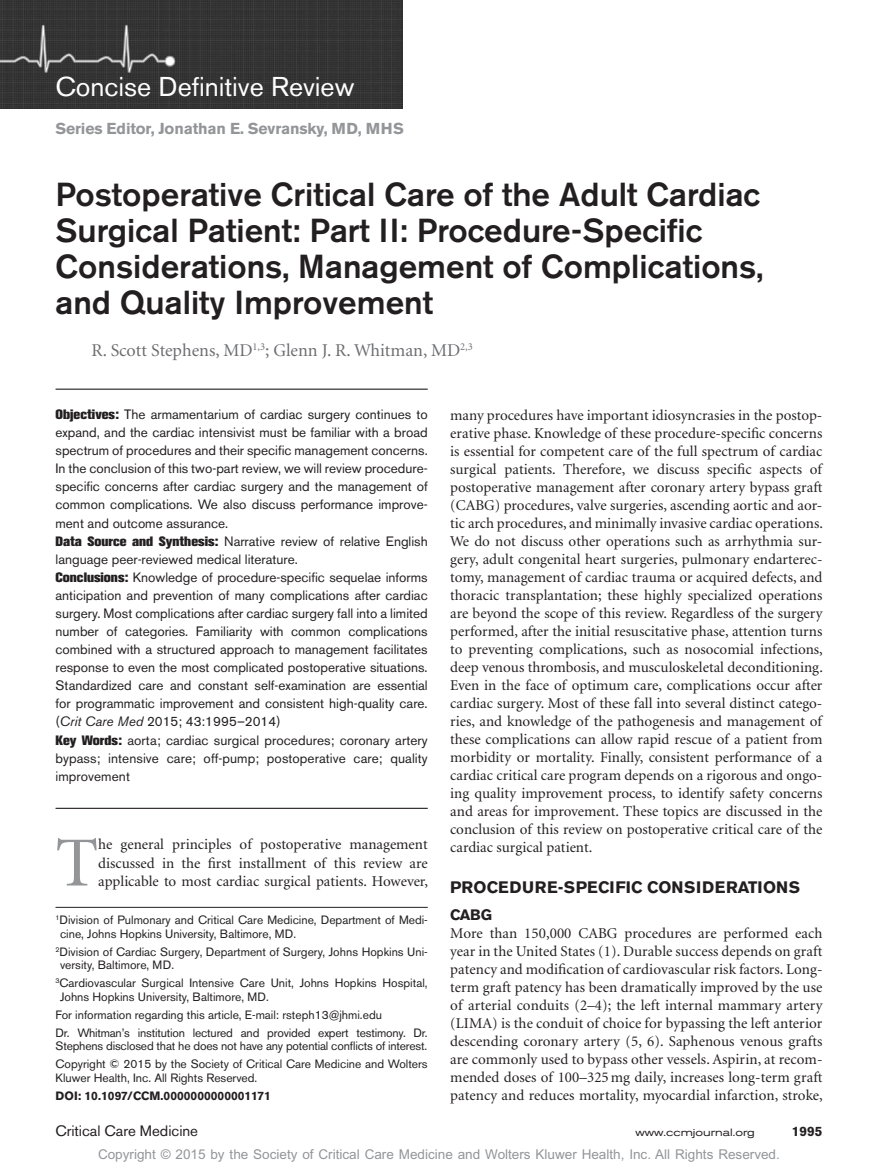
<style>
.page{position:relative;width:878px;height:1175px;background:#fff}
.page>*{position:absolute;margin:0;border:0;box-sizing:border-box;transform-origin:0 0}
.t1{font:70.35px "Minion";color:#939598}
.t2{font:500 33px/36px "Akzidenz Grotesk BE";color:#231f20}
.t3{font:27px "Akzidenz Grotesk BE";color:#fff}
.t4{font:18px "Minion";color:#6c6d70}
.t5{font:700 16.5px "Akzidenz Grotesk BE";letter-spacing:.02em;color:#231f20}
.t6{font:700 15.75px "Akzidenz Grotesk BE";letter-spacing:-.01em;color:#939598}
.t7{font:15px/18px "Minion";color:#231f20;text-align:justify}
.t8{font:15px "Akzidenz Grotesk BE";color:#231f20}
.t9{font:700 15px "Akzidenz Grotesk BE";color:#231f20}
.t10{font:13.5px/18.1px "Akzidenz Grotesk BE";color:#231f20}
.t11{font:13.5px "Arial MT Std";color:#939598}
.t12{font:700 13.5px "Akzidenz Grotesk BE";color:#231f20}
.t13{font:12px/13.5px "Akzidenz Grotesk BE";color:#231f20}
.t14{font:700 12px "Akzidenz Grotesk BE";color:#231f20}
.t15{font:expanded 10.5px "Akzidenz Grotesk BE";color:#231f20}
.s1{font-weight:800}
.s2{font-style:italic}
</style>
<div class="page">
<img style="left:0;top:0;width:403px;height:108px">
<hr style="left:56px;top:388px;width:372px;height:2px;background:#231f20">
<hr style="left:56px;top:807px;width:372px;height:2px;background:#231f20">
<hr style="left:56px;top:907px;width:372px;height:1px;background:#231f20">
<h3 class="t3" style="left:56px;top:70px;width:300px">Concise Definitive Review</h3>
<p class="t6" style="left:56px;top:119px;width:350px">Series Editor, Jonathan E. Sevransky, MD, MHS</p>
<h2 class="t2" style="left:56px;top:176px;width:709px">Postoperative Critical Care of the Adult Cardiac Surgical Patient: Part II: Procedure-Specific Considerations, Management of Complications, and Quality Improvement</h2>
<p class="t4" style="left:92px;top:342px;width:383px">R. Scott Stephens, MD<sup>1,3</sup>; Glenn J. R. Whitman, MD<sup>2,3</sup></p>
<p class="t10" style="left:56px;top:405px;width:374px"><span class="s1">Objectives:</span> The armamentarium of cardiac surgery continues to expand, and the cardiac intensivist must be familiar with a broad spectrum of procedures and their specific management concerns.<br>In the conclusion of this two-part review, we will review procedure&shy;specific concerns after cardiac surgery and the management of common complications. We also discuss performance improve&shy;ment and outcome assurance.<br><span class="s1">Data Source and Synthesis:</span> Narrative review of relative English language peer-reviewed medical literature.<br><span class="s1">Conclusions:</span> Knowledge of procedure-specific sequelae informs anticipation and prevention of many complications after cardiac surgery. Most complications after cardiac surgery fall into a limited number of categories. Familiarity with common complications combined with a structured approach to management facilitates response to even the most complicated postoperative situations.<br>Standardized care and constant self-examination are essential for programmatic improvement and consistent high-quality care. (<span class="s2">Crit Care Med</span> 2015; 43:1995–2014)<br><span class="s1">Key Words:</span> aorta; cardiac surgical procedures; coronary artery bypass; intensive care; off-pump; postoperative care; quality improvement</p>
<h1 class="t1" style="left:56px;top:828px;width:44px">T</h1>
<p class="t7" style="left:98px;top:836px;width:331px">he general principles of postoperative management discussed in the first installment of this review are applicable to most cardiac surgical patients. However,</p>
<p class="t13" style="left:60px;top:913px;width:369px;text-indent:-4px"><sup>1</sup>Division of Pulmonary and Critical Care Medicine, Department of Medi&shy;cine, Johns Hopkins University, Baltimore, MD.</p>
<p class="t13" style="left:60px;top:944px;width:369px;text-indent:-4px"><sup>2</sup>Division of Cardiac Surgery, Department of Surgery, Johns Hopkins Uni&shy;versity, Baltimore, MD.</p>
<p class="t13" style="left:60px;top:976px;width:369px;text-indent:-4px"><sup>3</sup>Cardiovascular Surgical Intensive Care Unit, Johns Hopkins Hospital,<br>Johns Hopkins University, Baltimore, MD.</p>
<p class="t13" style="left:55px;top:1005px;width:374px;line-height:18px">For information regarding this article, E-mail: rsteph13@jhmi.edu<br>Dr. Whitman’s institution lectured and provided expert testimony. Dr.</p>
<p class="t13" style="left:55px;top:1037px;width:373px;line-height:18.1px">Stephens disclosed that he does not have any potential conflicts of interest.<br>Copyright © 2015 by the Society of Critical Care Medicine and Wolters</p>
<p class="t13" style="left:55px;top:1071px;width:203px">Kluwer Health, Inc. All Rights Reserved.</p>
<p class="t14" style="left:55px;top:1088px;width:217px">DOI: 10.1097/CCM.0000000000001171</p>
<p class="t7" style="left:450px;top:407px;width:374px">many procedures have important idiosyncrasies in the postop&shy;erative phase. Knowledge of these procedure-specific concerns is essential for competent care of the full spectrum of cardiac surgical patients. Therefore, we discuss specific aspects of postoperative management after coronary artery bypass graft (CABG) procedures, valve surgeries, ascending aortic and aor&shy;tic arch procedures, and minimally invasive cardiac operations.<br>We do not discuss other operations such as arrhythmia sur&shy;gery, adult congenital heart surgeries, pulmonary endarterec&shy;tomy, management of cardiac trauma or acquired defects, and thoracic transplantation; these highly specialized operations are beyond the scope of this review. Regardless of the surgery performed, after the initial resuscitative phase, attention turns to preventing complications, such as nosocomial infections, deep venous thrombosis, and musculoskeletal deconditioning.<br>Even in the face of optimum care, complications occur after cardiac surgery. Most of these fall into several distinct catego&shy;ries, and knowledge of the pathogenesis and management of these complications can allow rapid rescue of a patient from morbidity or mortality. Finally, consistent performance of a cardiac critical care program depends on a rigorous and ongo&shy;ing quality improvement process, to identify safety concerns and areas for improvement. These topics are discussed in the conclusion of this review on postoperative critical care of the cardiac surgical patient.</p>
<p class="t5" style="left:450px;top:877px;width:351px">PROCEDURE-SPECIFIC CONSIDERATIONS</p>
<p class="t9" style="left:450px;top:906px;width:43px">CABG</p>
<p class="t7" style="left:450px;top:924px;width:374px">More than 150,000 CABG procedures are performed each year in the United States (1). Durable success depends on graft patency and modification of cardiovascular risk factors. Long&shy;term graft patency has been dramatically improved by the use of arterial conduits (2–4); the left internal mammary artery (LIMA) is the conduit of choice for bypassing the left anterior descending coronary artery (5, 6). Saphenous venous grafts are commonly used to bypass other vessels. Aspirin, at recom&shy;mended doses of 100–325mg daily, increases long-term graft patency and reduces mortality, myocardial infarction, stroke,</p>
<p class="t8" style="left:56px;top:1121px;width:144px">Critical Care Medicine</p>
<p class="t15" style="left:635px;top:1126px;width:121px">www.ccmjournal.org</p>
<p class="t12" style="left:791px;top:1123px;width:32px">1995</p>
<p class="t11" style="left:98px;top:1146px;width:683px">Copyright © 2015 by the Society of Critical Care Medicine and Wolters Kluwer Health, Inc. All Rights Reserved.</p>
</div>
